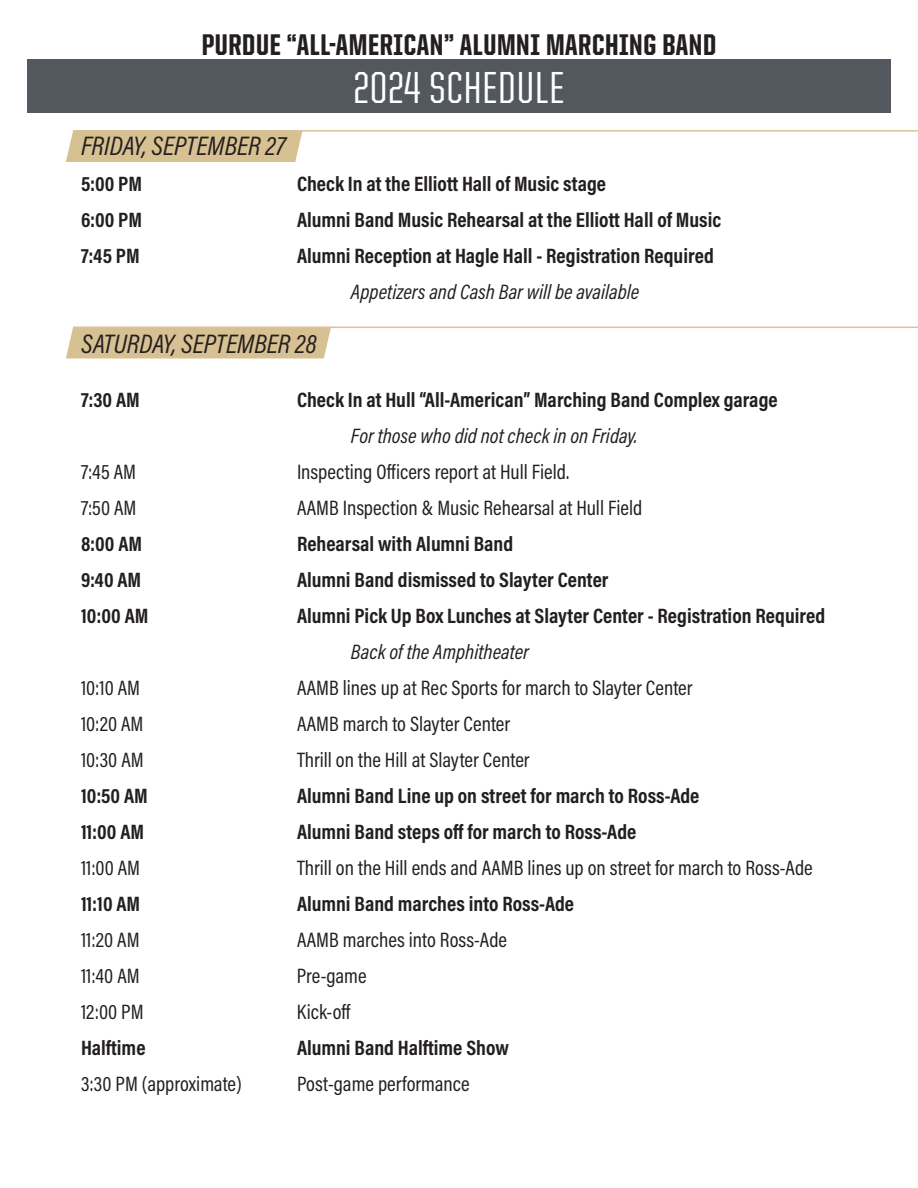
<style>
.page{position:relative;width:918px;height:1188px;background:#fff}
.page>*{position:absolute;margin:0;border:0;box-sizing:border-box;transform-origin:0 0}
.t1{font:500 45px "United Sans Cond";letter-spacing:.02em;color:#fff}
.t2{font:800 30px "United Sans Cond";letter-spacing:.02em;color:#231f20}
.t3{font:italic 27px "Acumin Pro Cond";color:#231f20}
.t4{font:700 21px "Acumin Pro Cond";color:#231f20}
.t5{font:21px "Acumin Pro Cond";color:#231f20}
.t6{font:italic 21px "Acumin Pro Cond";color:#231f20}
</style>
<div class="page">
<div style="left:27px;top:59px;width:864px;height:54px;background:#52585e"></div>
<div style="left:66px;top:328px;width:265px;height:30px;background:#d7c091"></div>
<hr style="left:73px;top:327px;width:845px;height:1px;background:#dac29b">
<div style="left:66px;top:131px;width:236px;height:31px;background:#d7c091"></div>
<hr style="left:73px;top:130px;width:845px;height:2px;background:#dac29b">
<h2 class="t2" style="left:202px;top:29px;width:516px">PURDUE “ALL-AMERICAN” ALUMNI MARCHING BAND</h2>
<h1 class="t1" style="left:354px;top:65px;width:212px">2024 SCHEDULE</h1>
<p class="t3" style="left:81px;top:128px;width:207px">FRIDAY, SEPTEMBER 27</p>
<p class="t4" style="left:81px;top:170px;width:62px">5:00 PM</p>
<p class="t4" style="left:297px;top:170px;width:311px">Check In at the Elliott Hall of Music stage</p>
<p class="t4" style="left:81px;top:206px;width:63px">6:00 PM</p>
<p class="t4" style="left:297px;top:206px;width:426px">Alumni Band Music Rehearsal at the Elliott Hall of Music</p>
<p class="t4" style="left:81px;top:242px;width:60px">7:45 PM</p>
<p class="t4" style="left:297px;top:242px;width:418px">Alumni Reception at Hagle Hall - Registration Required</p>
<p class="t6" style="left:351px;top:278px;width:290px">Appetizers and Cash Bar will be available</p>
<p class="t3" style="left:81px;top:326px;width:238px">SATURDAY, SEPTEMBER 28</p>
<p class="t4" style="left:81px;top:386px;width:60px">7:30 AM</p>
<p class="t4" style="left:297px;top:386px;width:482px">Check In at Hull “All-American” Marching Band Complex garage</p>
<p class="t6" style="left:351px;top:422px;width:288px">For those who did not check in on Friday.</p>
<p class="t5" style="left:81px;top:458px;width:57px">7:45 AM</p>
<p class="t5" style="left:297px;top:458px;width:274px">Inspecting Officers report at Hull Field.</p>
<p class="t5" style="left:81px;top:494px;width:57px">7:50 AM</p>
<p class="t5" style="left:297px;top:494px;width:347px">AAMB Inspection &amp; Music Rehearsal at Hull Field</p>
<p class="t4" style="left:81px;top:530px;width:63px">8:00 AM</p>
<p class="t4" style="left:297px;top:530px;width:218px">Rehearsal with Alumni Band</p>
<p class="t4" style="left:81px;top:566px;width:62px">9:40 AM</p>
<p class="t4" style="left:297px;top:566px;width:313px">Alumni Band dismissed to Slayter Center</p>
<p class="t4" style="left:81px;top:602px;width:69px">10:00 AM</p>
<p class="t4" style="left:297px;top:602px;width:530px">Alumni Pick Up Box Lunches at Slayter Center - Registration Required</p>
<p class="t6" style="left:351px;top:638px;width:179px">Back of the Amphitheater</p>
<p class="t5" style="left:81px;top:674px;width:61px">10:10 AM</p>
<p class="t5" style="left:297px;top:674px;width:397px">AAMB lines up at Rec Sports for march to Slayter Center</p>
<p class="t5" style="left:81px;top:710px;width:64px">10:20 AM</p>
<p class="t5" style="left:297px;top:710px;width:215px">AAMB march to Slayter Center</p>
<p class="t5" style="left:81px;top:746px;width:64px">10:30 AM</p>
<p class="t5" style="left:297px;top:746px;width:234px">Thrill on the Hill at Slayter Center</p>
<p class="t4" style="left:81px;top:782px;width:68px">10:50 AM</p>
<p class="t4" style="left:297px;top:782px;width:404px">Alumni Band Line up on street for march to Ross-Ade</p>
<p class="t4" style="left:81px;top:818px;width:65px">11:00 AM</p>
<p class="t4" style="left:297px;top:818px;width:341px">Alumni Band steps off for march to Ross-Ade</p>
<p class="t5" style="left:81px;top:854px;width:61px">11:00 AM</p>
<p class="t5" style="left:297px;top:854px;width:517px">Thrill on the Hill ends and AAMB lines up on street for march to Ross-Ade</p>
<p class="t4" style="left:81px;top:890px;width:61px">11:10 AM</p>
<p class="t4" style="left:297px;top:890px;width:279px">Alumni Band marches into Ross-Ade</p>
<p class="t5" style="left:81px;top:926px;width:60px">11:20 AM</p>
<p class="t5" style="left:297px;top:926px;width:212px">AAMB marches into Ross-Ade</p>
<p class="t5" style="left:81px;top:962px;width:60px">11:40 AM</p>
<p class="t5" style="left:297px;top:962px;width:71px">Pre-game</p>
<p class="t5" style="left:81px;top:998px;width:64px">12:00 PM</p>
<p class="t5" style="left:297px;top:998px;width:55px">Kick-off</p>
<p class="t4" style="left:81px;top:1034px;width:66px">Halftime</p>
<p class="t4" style="left:297px;top:1034px;width:213px">Alumni Band Halftime Show</p>
<p class="t5" style="left:81px;top:1070px;width:162px">3:30 PM (approximate)</p>
<p class="t5" style="left:297px;top:1070px;width:174px">Post-game performance</p>
</div>
